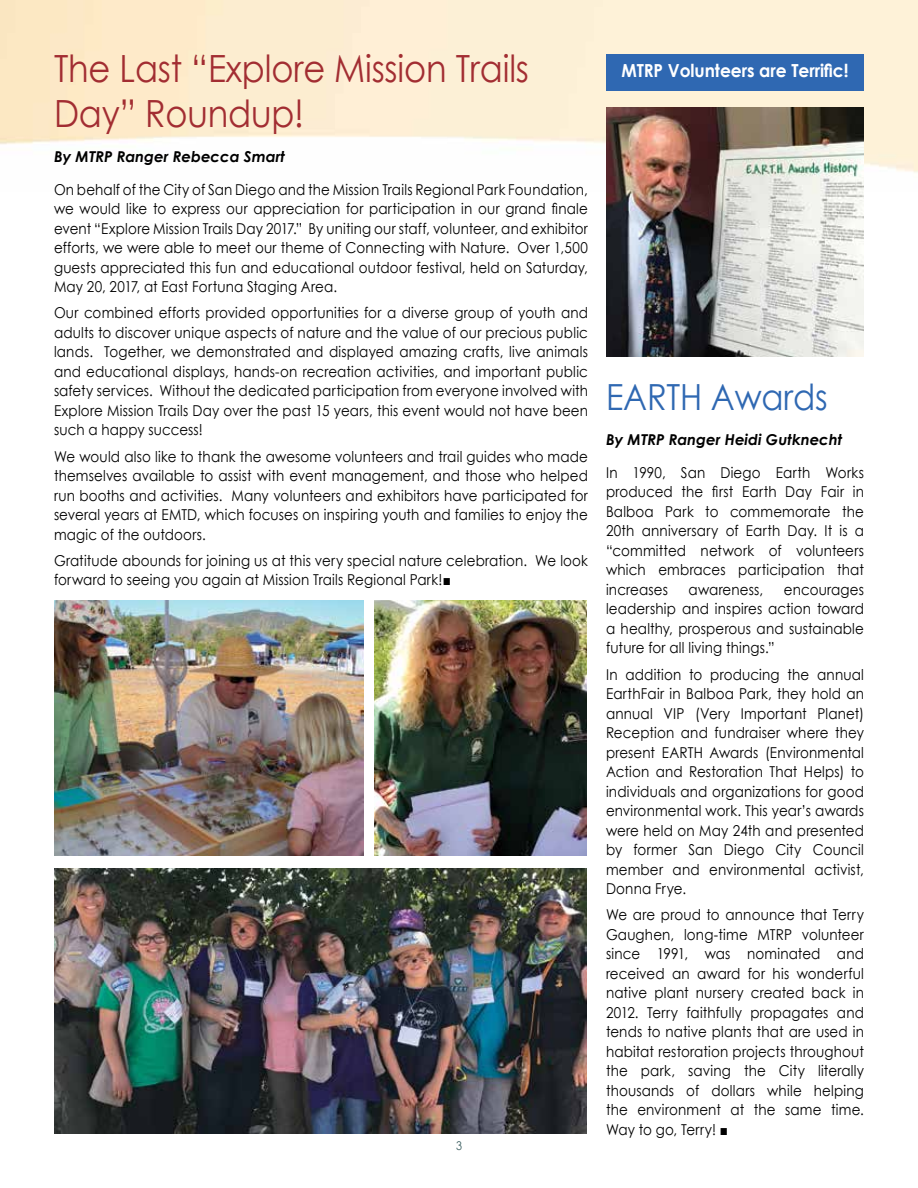
<style>
.page{position:relative;width:918px;height:1188px;background:#fff}
.page>*{position:absolute;margin:0;border:0;box-sizing:border-box;transform-origin:0 0}
.t1{font:37.5px/45px "Century Gothic";letter-spacing:-.005em;color:#a22d32;scale:.9 1}
.t2{font:36px "Century Gothic";letter-spacing:-.005em;color:#2f68b2;scale:.9 1}
.t3{font:700 18px "Century Gothic";letter-spacing:-.005em;color:#fff;scale:.95 1}
.t4{font:15px/19.5px "Century Gothic";letter-spacing:.01em;color:#000;text-align:justify;scale:.9 1}
.t5{font:italic 700 15px "Century Gothic";color:#000}
.t6{font:12px "Century Gothic";color:#395c5e;scale:.9 1}
</style>
<div class="page">
<img style="left:0;top:0;width:918px;height:173px">
<img style="left:54px;top:868px;width:532px;height:266px">
<img style="left:54px;top:601px;width:309px;height:254px">
<img style="left:374px;top:601px;width:212px;height:254px">
<div style="left:606px;top:54px;width:258px;height:36px;background:#2f68b2"></div>
<img style="left:606px;top:108px;width:258px;height:248px">
<h1 class="t1" style="left:54px;top:46px;width:529px">The Last “Explore Mission Trails<br>Day” Roundup!</h1>
<p class="t5" style="left:54px;top:145px;width:232px">By MTRP Ranger Rebecca Smart</p>
<p class="t4" style="left:54px;top:179px;width:595px">On behalf of the City of San Diego and the Mission Trails Regional Park Foundation, we would like to express our appreciation for participation in our grand finale event “Explore Mission Trails Day 2017.” By uniting our staff, volunteer, and exhibitor efforts, we were able to meet our theme of Connecting with Nature. Over 1,500 guests appreciated this fun and educational outdoor festival, held on Saturday, May 20, 2017, at East Fortuna Staging Area.</p>
<p class="t4" style="left:54px;top:303px;width:595px">Our combined efforts provided opportunities for a diverse group of youth and adults to discover unique aspects of nature and the value of our precious public lands. Together, we demonstrated and displayed amazing crafts, live animals and educational displays, hands-on recreation activities, and important public safety services. Without the dedicated participation from everyone involved with Explore Mission Trails Day over the past 15 years, this event would not have been such a happy success!</p>
<p class="t4" style="left:54px;top:446px;width:595px">We would also like to thank the awesome volunteers and trail guides who made themselves available to assist with event management, and those who helped run booths and activities. Many volunteers and exhibitors have participated for several years at EMTD, which focuses on inspiring youth and families to enjoy the magic of the outdoors.</p>
<p class="t4" style="left:54px;top:550px;width:595px">Gratitude abounds for joining us at this very special nature celebration. We look forward to seeing you again at Mission Trails Regional Park!■</p>
<p class="t6" style="left:456px;top:1137px;width:8px">3</p>
<p class="t3" style="left:621px;top:57px;width:241px">MTRP Volunteers are Terrific!</p>
<h2 class="t2" style="left:606px;top:372px;width:248px">EARTH Awards</h2>
<p class="t5" style="left:606px;top:428px;width:238px">By MTRP Ranger Heidi Gutknecht</p>
<p class="t4" style="left:606px;top:463px;width:288px">In 1990, San Diego Earth Works produced the first Earth Day Fair in Balboa Park to commemorate the 20th anniversary of Earth Day. It is a “committed network of volunteers which embraces participation that increases</p>
<p class="t4" style="left:606px;top:580px;width:288px;text-indent:178px">encourages leadership and inspires action toward a healthy, prosperous and sustainable future for all living things.”</p>
<p class="t4" style="left:606px;top:664px;width:288px">In addition to producing the annual EarthFair in Balboa Park, they hold an annual VIP (Very Important Planet)<br>Reception and fundraiser where they present EARTH Awards (Environmental Action and Restoration That Helps) to individuals and organizations for good environmental work. This year’s awards were held on May 24th and presented by former San Diego City Council member and environmental activist, Donna Frye.</p>
<p class="t4" style="left:606px;top:905px;width:288px">We are proud to announce that Terry Gaughen, long-time MTRP volunteer since 1991, was nominated and received an award for his wonderful native plant nursery created back in 2012. Terry faithfully propagates and tends to native plants that are used in habitat restoration projects throughout the park, saving the City literally thousands of dollars while helping the environment at the same time.<br>Way to go, Terry! ■</p>
<p class="t4" style="left:689px;top:580px;width:85px">awareness,</p>
</div>
